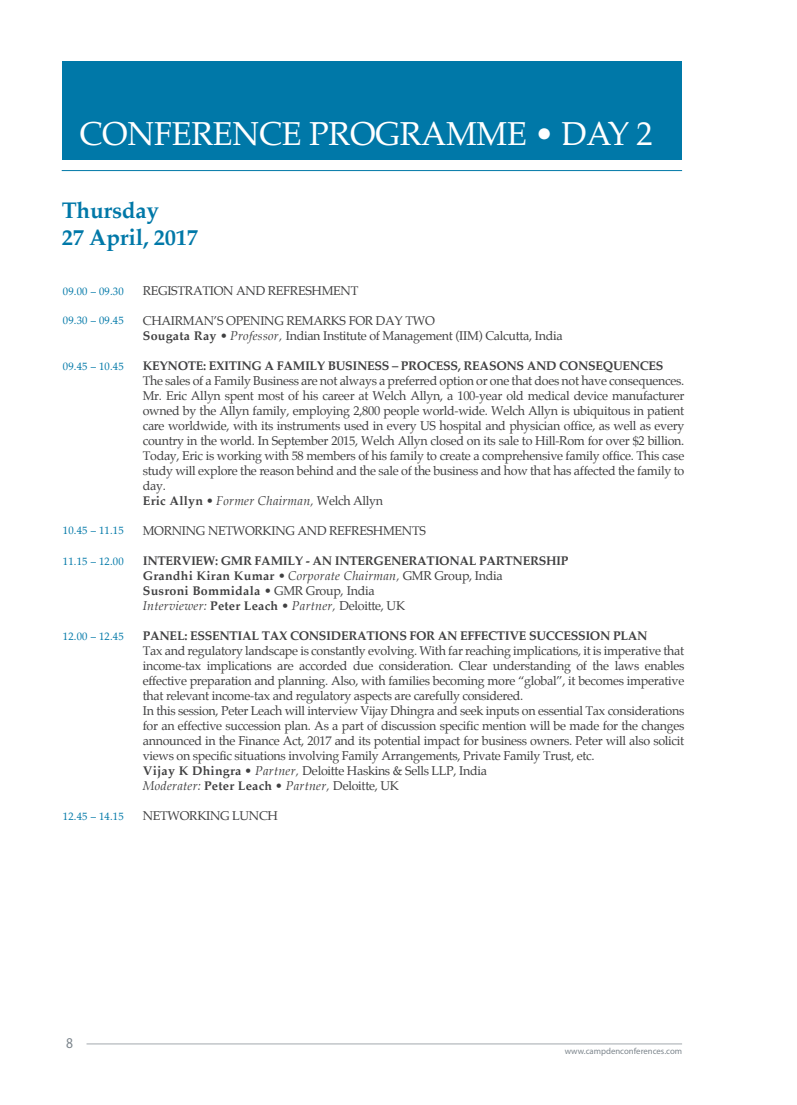
<style>
.page{position:relative;width:797px;height:1105px;background:#fff}
.page>*{position:absolute;margin:0;border:0;box-sizing:border-box;transform-origin:0 0}
.t1{font:32.5px "Palatino";letter-spacing:-.01em;color:#fff}
.t2{font:700 22.5px/27px "Palatino";letter-spacing:-.01em;color:#0078a8}
.t3{font:300 15px "Myriad Pro";color:#7c858c;scale:.9 1}
.t4{font:12.5px/15px "Palatino";letter-spacing:-.025em;color:#404041}
.t5{font:700 12.5px/15px "Palatino";letter-spacing:-.025em;color:#404041}
.t6{font:10.62px "Palatino";letter-spacing:.02em;color:#0078a8}
.t7{font:8.75px "Myriad Pro";color:#7c858c}
.s1{font-weight:700}
.s2{font-style:italic}
.s3{font-weight:400}
.s4{font-weight:400;font-style:italic}
</style>
<div class="page">
<hr style="left:86px;top:1043px;width:596px;height:1px;background:#a2a8ad">
<div style="left:62px;top:62px;width:619px;height:98px;background:#0078a8"></div>
<hr style="left:62px;top:170px;width:620px;height:1px;background:#0078a8">
<h1 class="t1" style="left:79px;top:107px;width:575px">CONFERENCE PROGRAMME • DAY 2</h1>
<h2 class="t2" style="left:62px;top:197px;width:138px">Thursday<br>27 April, 2017</h2>
<p class="t4" style="left:143px;top:283px;width:217px">REGISTRATION AND REFRESHMENT</p>
<p class="t4" style="left:143px;top:313px;width:421px">CHAIRMAN’S OPENING REMARKS FOR DAY TWO<br><span class="s1">Sougata Ray</span> • <span class="s2">Professor,</span> Indian Institute of Management (IIM) Calcutta, India</p>
<p class="t5" style="left:143px;top:357px;width:522px">KEYNOTE: EXITING A FAMILY BUSINESS – PROCESS, REASONS AND CONSEQUENCES</p>
<p class="t4" style="left:143px;top:373px;width:543px">The sales of a Family Business are not always a preferred option or one that does not have consequences.<br>Mr. Eric Allyn spent most of his career at Welch Allyn, a 100-year old medical device manufacturer owned by the Allyn family, employing 2,800 people world-wide. Welch Allyn is ubiquitous in patient care worldwide, with its instruments used in every US hospital and physician office, as well as every country in the world. In September 2015, Welch Allyn closed on its sale to Hill-Rom for over $2 billion.<br>Today, Eric is working with 58 members of his family to create a comprehensive family office. This case study will explore the reason behind and the sale of the business and how that has affected the family to day.<br><span class="s1">Eric Allyn</span> • <span class="s2">Former Chairman,</span> Welch Allyn</p>
<p class="t4" style="left:143px;top:523px;width:285px">MORNING NETWORKING AND REFRESHMENTS</p>
<p class="t5" style="left:143px;top:552px;width:427px">INTERVIEW: GMR FAMILY - AN INTERGENERATIONAL PARTNERSHIP Grandhi Kiran Kumar <span class="s3">•</span> <span class="s4">Corporate Chairman,</span> <span class="s3">GMR Group, India<br></span>Susroni Bommidala <span class="s3">• GMR Group, India<br></span><span class="s4">Interviewer:</span> Peter Leach <span class="s3">•</span> <span class="s4">Partner,</span> <span class="s3">Deloitte, UK</span></p>
<p class="t5" style="left:143px;top:627px;width:506px">PANEL: ESSENTIAL TAX CONSIDERATIONS FOR AN EFFECTIVE SUCCESSION PLAN</p>
<p class="t4" style="left:143px;top:643px;width:543px">Tax and regulatory landscape is constantly evolving. With far reaching implications, it is imperative that income-tax implications are accorded due consideration. Clear understanding of the laws enables effective preparation and planning. Also, with families becoming more “global”, it becomes imperative that relevant income-tax and regulatory aspects are carefully considered.<br>In this session, Peter Leach will interview Vijay Dhingra and seek inputs on essential Tax considerations for an effective succession plan. As a part of discussion specific mention will be made for the changes announced in the Finance Act, 2017 and its potential impact for business owners. Peter will also solicit views on specific situations involving Family Arrangements, Private Family Trust, etc.<br><span class="s1">Vijay K Dhingra</span> • <span class="s2">Partner,</span> Deloitte Haskins &amp; Sells LLP, India<br><span class="s2">Moderater:</span> <span class="s1">Peter Leach</span> • <span class="s2">Partner,</span> Deloitte, UK</p>
<p class="t4" style="left:143px;top:808px;width:137px">NETWORKING LUNCH</p>
<p class="t6" style="left:63px;top:282px;width:62px">09.00 – 09.30</p>
<p class="t6" style="left:63px;top:312px;width:62px">09.30 – 09.45</p>
<p class="t6" style="left:63px;top:358px;width:62px">09.45 – 10.45</p>
<p class="t6" style="left:63px;top:522px;width:62px">10.45 – 11.15</p>
<p class="t6" style="left:63px;top:552px;width:62px">11.15 – 12.00</p>
<p class="t6" style="left:63px;top:627px;width:62px">12.00 – 12.45</p>
<p class="t6" style="left:63px;top:807px;width:62px">12.45 – 14.15</p>
<p class="t3" style="left:66px;top:1034px;width:9px">8</p>
<p class="t7" style="left:564px;top:1045px;width:119px">www.campdenconferences.com</p>
</div>
